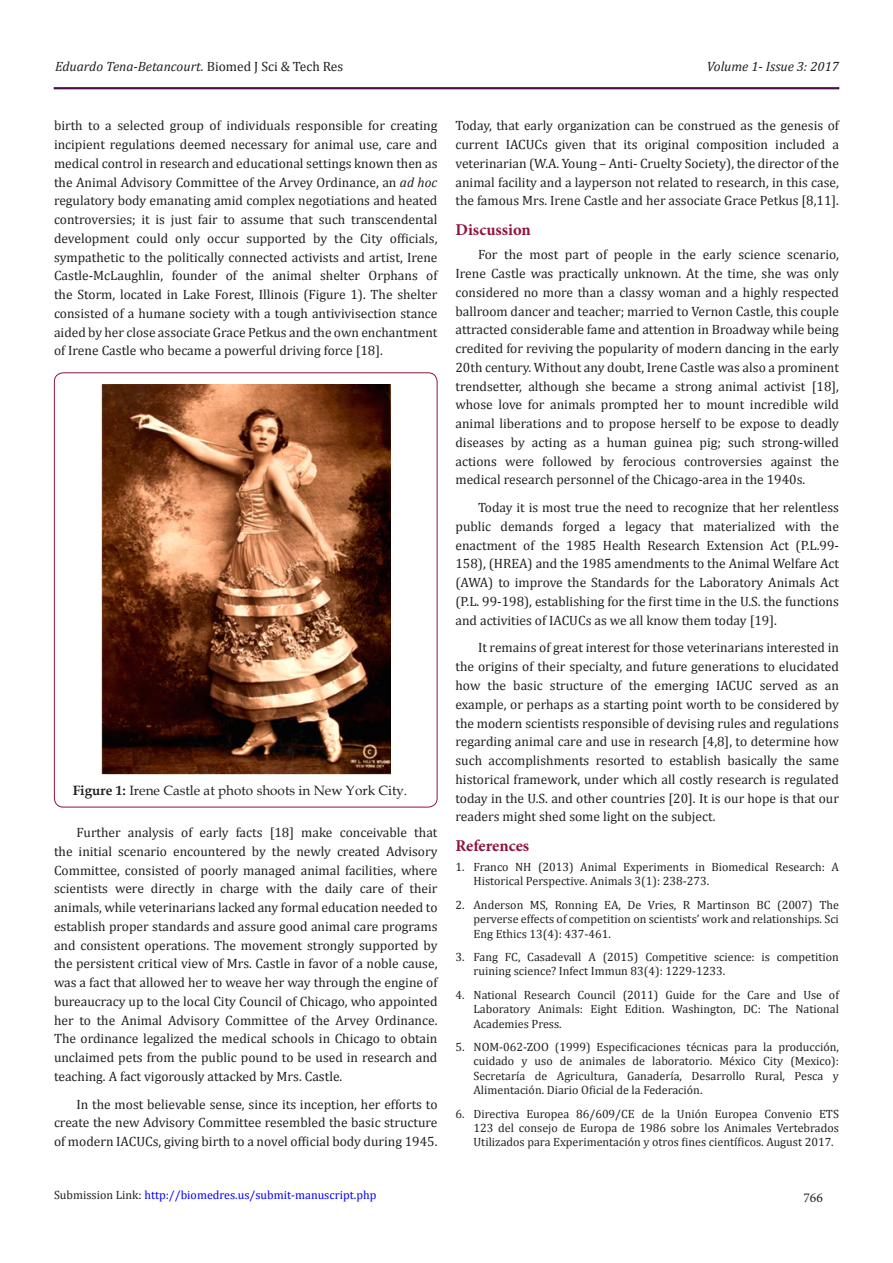
<style>
.page{position:relative;width:893px;height:1263px;background:#fff}
.page>*{position:absolute;margin:0;border:0;box-sizing:border-box;transform-origin:0 0}
.t1{font:700 16.5px "Minion Pro";color:#8f133a}
.t2{font:13.5px/18.8px "Cambria";color:#231f20;text-align:justify}
.t3{font:italic 13.5px "Cambria";color:#231f20}
.t4{font:13.5px "Book Antiqua";color:#231f20}
.t5{font:13.5px "Minion Pro";color:#231f20}
.t6{font:12px/14.4px "Cambria";color:#231f20;text-align:justify}
.t7{font:12px "Cambria";color:#00f}
.s1{font-style:normal}
.s2{font-style:italic}
.s3{font-weight:700}
.s4{color:#231f20}
</style>
<div class="page">
<hr style="left:54px;top:88px;width:785px;height:1px;background:#480a4b">
<img style="left:101px;top:384px;width:289px;height:390px">
<p class="t3" style="left:55px;top:57px;width:290px">Eduardo Tena-Betancourt. <span class="s1">Biomed J Sci &amp; Tech Res</span></p>
<p class="t3" style="left:707px;top:57px;width:134px">Volume 1- Issue 3: 2017</p>
<p class="t2" style="left:54px;top:116px;width:385px">birth to a selected group of individuals responsible for creating incipient regulations deemed necessary for animal use, care and medical control in research and educational settings known then as the Animal Advisory Committee of the Arvey Ordinance, an <span class="s2">ad hoc </span>regulatory body emanating amid complex negotiations and heated controversies; it is just fair to assume that such transcendental development could only occur supported by the City officials, sympathetic to the politically connected activists and artist, Irene Castle-McLaughlin, founder of the animal shelter Orphans of the Storm, located in Lake Forest, Illinois (Figure 1). The shelter consisted of a humane society with a tough antivivisection stance aided by her close associate Grace Petkus and the own enchantment of Irene Castle who became a powerful driving force [18].</p>
<p class="t4" style="left:73px;top:781px;width:336px"><span class="s3">Figure 1:</span> Irene Castle at photo shoots in New York City.</p>
<p class="t2" style="left:54px;top:823px;width:385px;text-indent:22px">Further analysis of early facts [18] make conceivable that the initial scenario encountered by the newly created Advisory Committee, consisted of poorly managed animal facilities, where scientists were directly in charge with the daily care of their animals, while veterinarians lacked any formal education needed to establish proper standards and assure good animal care programs and consistent operations. The movement strongly supported by the persistent critical view of Mrs. Castle in favor of a noble cause, was a fact that allowed her to weave her way through the engine of bureaucracy up to the local City Council of Chicago, who appointed her to the Animal Advisory Committee of the Arvey Ordinance.<br>The ordinance legalized the medical schools in Chicago to obtain unclaimed pets from the public pound to be used in research and teaching. A fact vigorously attacked by Mrs. Castle.</p>
<p class="t2" style="left:54px;top:1094px;width:385px;text-indent:22px">In the most believable sense, since its inception, her efforts to create the new Advisory Committee resembled the basic structure of modern IACUCs, giving birth to a novel official body during 1945.</p>
<p class="t7" style="left:54px;top:1188px;width:324px"><span class="s4">Submission Link:</span> http://biomedres.us/submit-manuscript.php</p>
<p class="t2" style="left:455px;top:116px;width:385px">Today, that early organization can be construed as the genesis of current IACUCs given that its original composition included a veterinarian (W.A. Young – Anti- Cruelty Society), the director of the animal facility and a layperson not related to research, in this case, the famous Mrs. Irene Castle and her associate Grace Petkus [8,11].</p>
<p class="t1" style="left:455px;top:218px;width:77px">Discussion</p>
<p class="t2" style="left:455px;top:245px;width:385px;text-indent:22px">For the most part of people in the early science scenario, Irene Castle was practically unknown. At the time, she was only considered no more than a classy woman and a highly respected ballroom dancer and teacher; married to Vernon Castle, this couple attracted considerable fame and attention in Broadway while being credited for reviving the popularity of modern dancing in the early 20th century. Without any doubt, Irene Castle was also a prominent trendsetter, although she became a strong animal activist [18], whose love for animals prompted her to mount incredible wild animal liberations and to propose herself to be expose to deadly diseases by acting as a human guinea pig; such strong-willed actions were followed by ferocious controversies against the medical research personnel of the Chicago-area in the 1940s.</p>
<p class="t2" style="left:455px;top:498px;width:385px;text-indent:22px">Today it is most true the need to recognize that her relentless public demands forged a legacy that materialized with the enactment of the 1985 Health Research Extension Act (P.L.99- 158), (HREA) and the 1985 amendments to the Animal Welfare Act (AWA) to improve the Standards for the Laboratory Animals Act (P.L. 99-198), establishing for the first time in the U.S. the functions and activities of IACUCs as we all know them today [19].</p>
<p class="t2" style="left:455px;top:638px;width:385px;text-indent:22px">It remains of great interest for those veterinarians interested in the origins of their specialty, and future generations to elucidated how the basic structure of the emerging IACUC served as an example, or perhaps as a starting point worth to be considered by the modern scientists responsible of devising rules and regulations regarding animal care and use in research [4,8], to determine how such accomplishments resorted to establish basically the same historical framework, under which all costly research is regulated today in the U.S. and other countries [20]. It is our hope is that our readers might shed some light on the subject.</p>
<p class="t1" style="left:455px;top:834px;width:75px">References</p>
<p class="t6" style="left:473px;top:859px;width:367px;text-indent:-18px">1. Franco NH (2013) Animal Experiments in Biomedical Research: A<br>Historical Perspective. Animals 3(1): 238-273.</p>
<p class="t6" style="left:473px;top:897px;width:367px;text-indent:-18px">2. Anderson MS, Ronning EA, De Vries, R Martinson BC (2007) The perverse effects of competition on scientists’ work and relationships. Sci Eng Ethics 13(4): 437-461.</p>
<p class="t6" style="left:473px;top:949px;width:367px;text-indent:-18px">3. Fang FC, Casadevall A (2015) Competitive science: is competition ruining science? Infect Immun 83(4): 1229-1233.</p>
<p class="t6" style="left:473px;top:987px;width:367px;text-indent:-18px">4. National Research Council (2011) Guide for the Care and Use of Laboratory Animals: Eight Edition. Washington, DC: The National Academies Press.</p>
<p class="t6" style="left:473px;top:1039px;width:367px;text-indent:-18px">5. NOM-062-ZOO (1999) Especificaciones técnicas para la producción, cuidado y uso de animales de laboratorio. México City (Mexico):<br>Secretaría de Agricultura, Ganadería, Desarrollo Rural, Pesca y Alimentación. Diario Oficial de la Federación.</p>
<p class="t6" style="left:473px;top:1106px;width:367px;text-indent:-18px">6. Directiva Europea 86/609/CE de la Unión Europea Convenio ETS 123 del consejo de Europa de 1986 sobre los Animales Vertebrados Utilizados para Experimentación y otros fines científicos. August 2017.</p>
<p class="t5" style="left:803px;top:1189px;width:21px">766</p>
</div>
